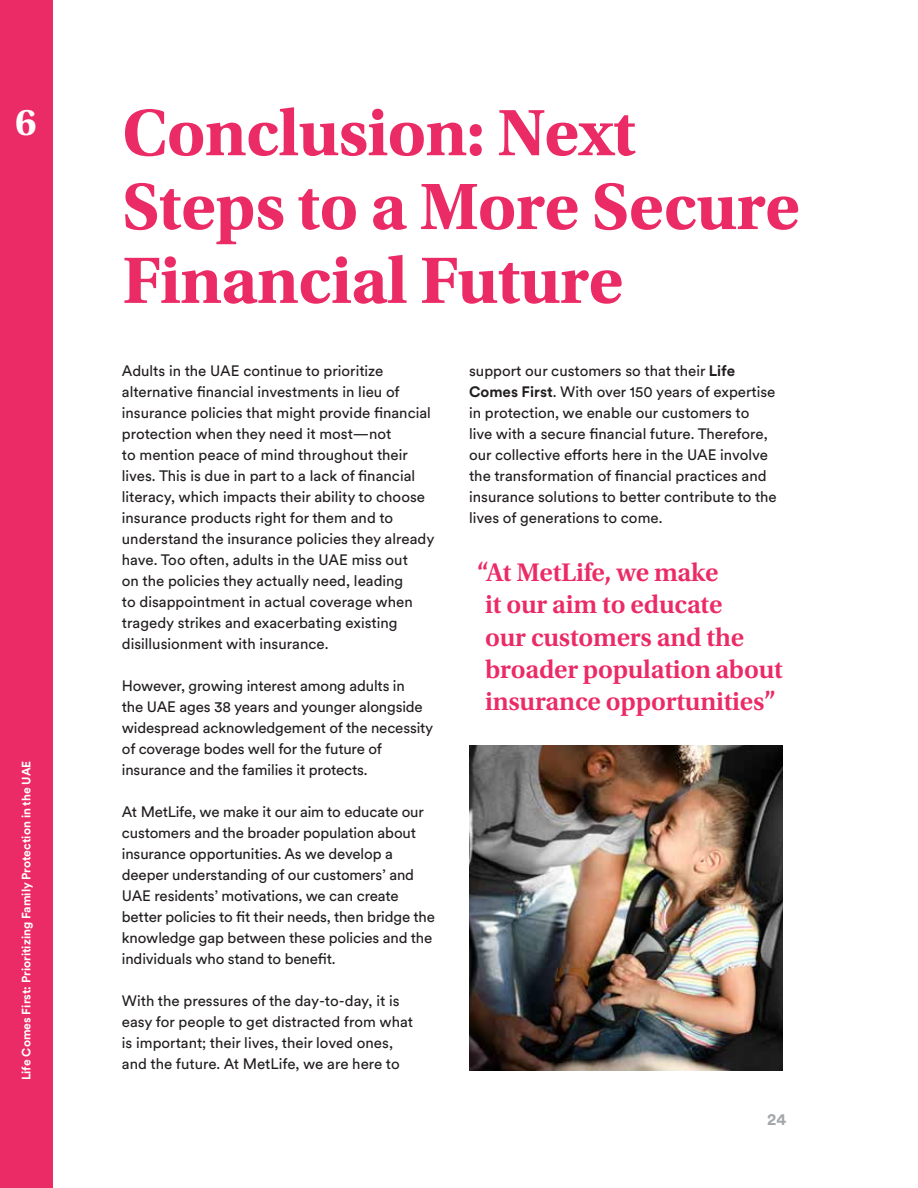
<style>
.page{position:relative;width:918px;height:1188px;background:#fff}
.page>*{position:absolute;margin:0;border:0;box-sizing:border-box;transform-origin:0 0}
.t1{font:700 69px/73.8px "Utopia Std";letter-spacing:-.01em;color:#eb2b65}
.t2{font:700 39.45px "Utopia Std";color:#fff}
.t3{font:600 26.85px/32.2px "Utopia Std";letter-spacing:-.01em;color:#eb2b65}
.t4{font:700 16.5px "Circular XX";color:#a3a7a9}
.t5{font:15px/21px "Circular XX";color:#221e1f}
.t6{font:700 12px "Circular XX";color:#fff}
.s1{font-weight:700}
</style>
<div class="page">
<div style="left:0;top:0;width:53px;height:1188px;background:#eb2b65"></div>
<img style="left:469px;top:745px;width:314px;height:326px">
<h2 class="t2" style="left:15px;top:99px;width:22px">6</h2>
<p class="t6" style="left:18px;top:1080px;width:321px;rotate:-90deg">Life Comes First: Prioritizing Family Protection in the UAE</p>
<h1 class="t1" style="left:122px;top:96px;width:679px">Conclusion: Next<br>Steps to a More Secure<br>Financial Future</h1>
<p class="t5" style="left:122px;top:359px;width:314px">Adults in the UAE continue to prioritize alternative financial investments in lieu of insurance policies that might provide financial protection when they need it most—not<br>to mention peace of mind throughout their lives. This is due in part to a lack of financial literacy, which impacts their ability to choose insurance products right for them and to understand the insurance policies they already have. Too often, adults in the UAE miss out<br>on the policies they actually need, leading<br>to disappointment in actual coverage when tragedy strikes and exacerbating existing disillusionment with insurance.</p>
<p class="t5" style="left:122px;top:674px;width:313px">However, growing interest among adults in<br>the UAE ages 38 years and younger alongside widespread acknowledgement of the necessity of coverage bodes well for the future of insurance and the families it protects.</p>
<p class="t5" style="left:122px;top:800px;width:315px">At MetLife, we make it our aim to educate our customers and the broader population about insurance opportunities. As we develop a deeper understanding of our customers’ and UAE residents’ motivations, we can create better policies to fit their needs, then bridge the knowledge gap between these policies and the individuals who stand to benefit.</p>
<p class="t5" style="left:122px;top:989px;width:293px">With the pressures of the day-to-day, it is easy for people to get distracted from what is important; their lives, their loved ones, and the future. At MetLife, we are here to</p>
<p class="t5" style="left:469px;top:359px;width:309px">support our customers so that their <span class="s1">Life Comes First</span>. With over 150 years of expertise in protection, we enable our customers to<br>live with a secure financial future. Therefore, our collective efforts here in the UAE involve the transformation of financial practices and insurance solutions to better contribute to the lives of generations to come.</p>
<h3 class="t3" style="left:477px;top:557px;width:307px">“At MetLife, we make<br>it our aim to educate<br>our customers and the broader population about insurance opportunities”</h3>
<p class="t4" style="left:767px;top:1108px;width:21px">24</p>
</div>
